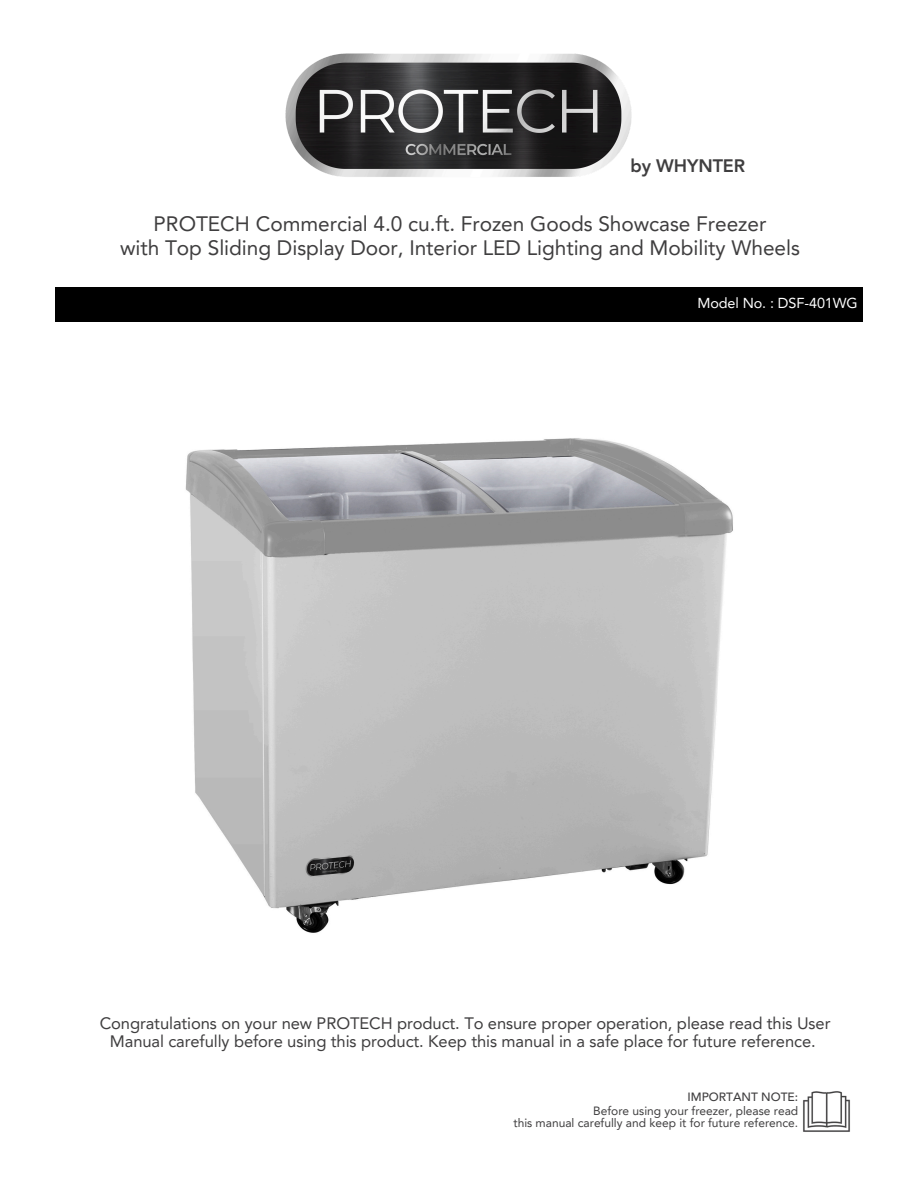
<style>
.page{position:relative;width:918px;height:1188px;background:#fff}
.page>*{position:absolute;margin:0;border:0;box-sizing:border-box;transform-origin:0 0}
.t1{font:20.85px/23.7px "Avenir LT Pro";color:#3f3e3f;text-align:center}
.t2{font:800 18px "Avenir LT Pro";letter-spacing:-.005em;color:#3f3e3f}
.t3{font:16.5px/18px "Avenir LT Pro";letter-spacing:-.005em;color:#3f3e3f;text-align:center}
.t4{font:14.4px "Avenir LT Pro";letter-spacing:-.005em;color:#fff}
.t5{font:12px "Avenir LT Pro";color:#3f3e3f}
.t6{font:500 12px "Avenir LT Pro";color:#3f3e3f}
</style>
<div class="page">
<img style="left:803px;top:1091px;width:47px;height:41px">
<div style="left:55px;top:288px;width:808px;height:34px;background:#000"></div>
<img style="left:285px;top:53px;width:347px;height:124px">
<img style="left:185px;top:438px;width:548px;height:495px">
<p class="t2" style="left:631px;top:159px;width:116px">by WHYNTER</p>
<h4 class="t1" style="left:120px;top:214px;width:681px">PROTECH Commercial 4.0 cu.ft. Frozen Goods Showcase Freezer<br>with Top Sliding Display Door, Interior LED Lighting and Mobility Wheels</h4>
<h3 class="t4" style="left:697px;top:297px;width:162px">Model No. : DSF-401WG</h3>
<p class="t3" style="left:100px;top:1015px;width:732px">Congratulations on your new PROTECH product. To ensure proper operation, please read this User<br>Manual carefully before using this product. Keep this manual in a safe place for future reference.</p>
<h5 class="t6" style="left:688px;top:1092px;width:112px">IMPORTANT NOTE:</h5>
<p class="t5" style="left:593px;top:1106px;width:207px">Before using your freezer, please read</p>
<p class="t5" style="left:513px;top:1118px;width:286px">this manual carefully and keep it for future reference.</p>
</div>
